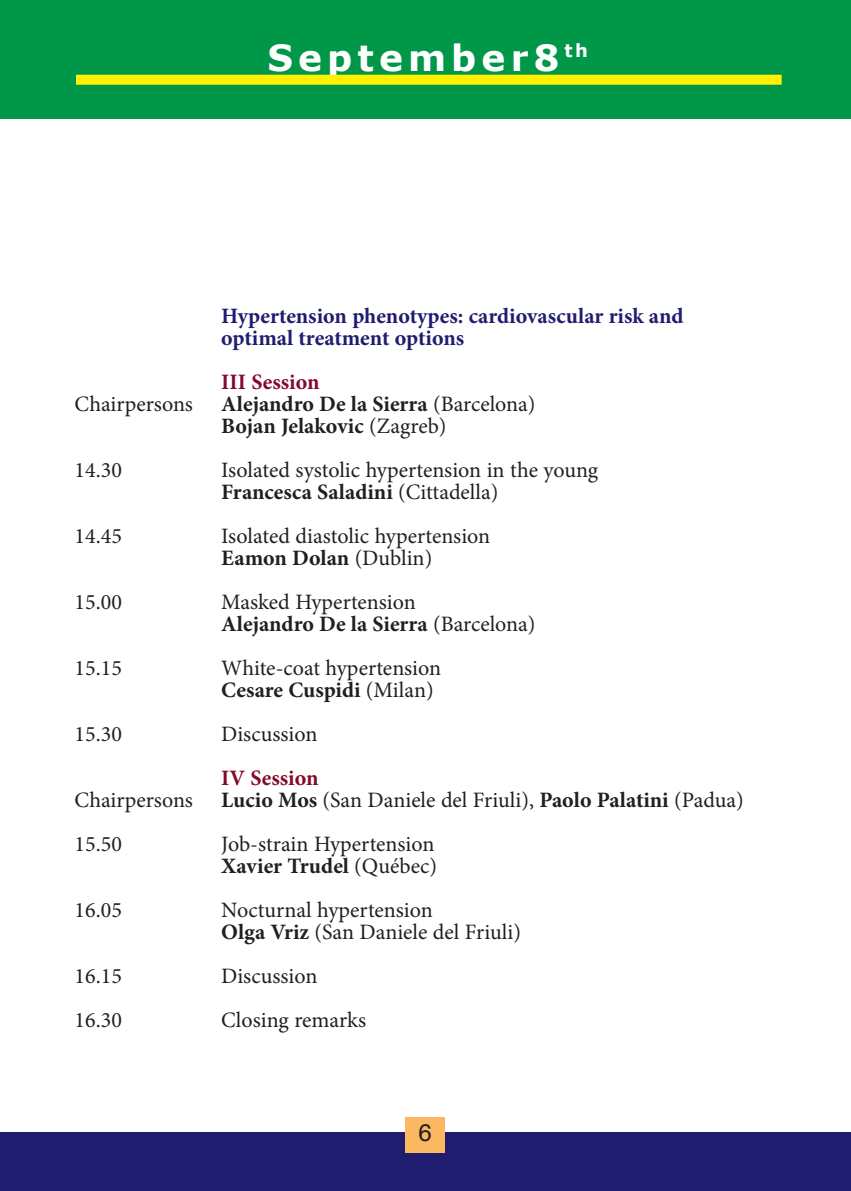
<style>
.page{position:relative;width:851px;height:1191px;background:#fff}
.page>*{position:absolute;margin:0;border:0;box-sizing:border-box;transform-origin:0 0}
.t1{font:700 36px "Verdana";letter-spacing:.14em;color:#fff}
.t2{font:24px "Helvetica";color:#231f20}
.t3{font:22px/22px "Minion Pro";color:#231f20}
.t4{font:700 22px/22px "Minion Pro";color:#201c70}
.t5{font:700 22px/22px "Minion Pro";color:#231f20}
.t6{font:700 22px "Minion Pro";color:#840a2b}
.s1{font-weight:400}
.s2{font-weight:700}
</style>
<div class="page">
<div style="left:0;top:0;width:850px;height:119px;background:#009848"></div>
<div style="left:76px;top:75px;width:705px;height:10px;background:#fff101"></div>
<div style="left:0;top:1132px;width:850px;height:59px;background:#201c70"></div>
<div style="left:405px;top:1117px;width:40px;height:35px;background:#fcb860"></div>
<h1 class="t1" style="left:267px;top:34px;width:322px">September8<sup>th</sup></h1>
<p class="t4" style="left:221px;top:306px;width:464px">Hypertension phenotypes: cardiovascular risk and optimal treatment options</p>
<p class="t6" style="left:221px;top:373px;width:100px">III Session</p>
<p class="t3" style="left:75px;top:395px;width:120px">Chairpersons</p>
<p class="t5" style="left:221px;top:394px;width:316px">Alejandro De la Sierra <span class="s1">(Barcelona)<br></span>Bojan Jelakovic <span class="s1">(Zagreb)</span></p>
<p class="t3" style="left:75px;top:461px;width:49px">14.30</p>
<p class="t3" style="left:221px;top:461px;width:378px">Isolated systolic hypertension in the young<br><span class="s2">Francesca Saladini</span> (Cittadella)</p>
<p class="t3" style="left:75px;top:527px;width:49px">14.45</p>
<p class="t3" style="left:221px;top:527px;width:270px">Isolated diastolic hypertension<br><span class="s2">Eamon Dolan</span> (Dublin)</p>
<p class="t3" style="left:75px;top:593px;width:49px">15.00</p>
<p class="t3" style="left:221px;top:593px;width:316px">Masked Hypertension<br><span class="s2">Alejandro De la Sierra</span> (Barcelona)</p>
<p class="t3" style="left:75px;top:659px;width:49px">15.15</p>
<p class="t3" style="left:221px;top:659px;width:221px">White-coat hypertension<br><span class="s2">Cesare Cuspidi</span> (Milan)</p>
<p class="t3" style="left:75px;top:725px;width:49px">15.30</p>
<p class="t3" style="left:221px;top:725px;width:98px">Discussion</p>
<p class="t6" style="left:221px;top:769px;width:99px">IV Session</p>
<p class="t3" style="left:75px;top:791px;width:120px">Chairpersons</p>
<p class="t3" style="left:221px;top:791px;width:524px"><span class="s2">Lucio Mos</span> (San Daniele del Friuli), <span class="s2">Paolo Palatini</span> (Padua)</p>
<p class="t3" style="left:75px;top:835px;width:49px">15.50</p>
<p class="t3" style="left:221px;top:835px;width:217px">Job-strain Hypertension<br><span class="s2">Xavier Trudel</span> (Québec)</p>
<p class="t3" style="left:75px;top:901px;width:49px">16.05</p>
<p class="t3" style="left:221px;top:901px;width:301px">Nocturnal hypertension<br><span class="s2">Olga Vriz</span> (San Daniele del Friuli)</p>
<p class="t3" style="left:75px;top:967px;width:49px">16.15</p>
<p class="t3" style="left:221px;top:967px;width:98px">Discussion</p>
<p class="t3" style="left:75px;top:1011px;width:49px">16.30</p>
<p class="t3" style="left:221px;top:1011px;width:146px">Closing remarks</p>
<p class="t2" style="left:418px;top:1122px;width:15px">6</p>
</div>
